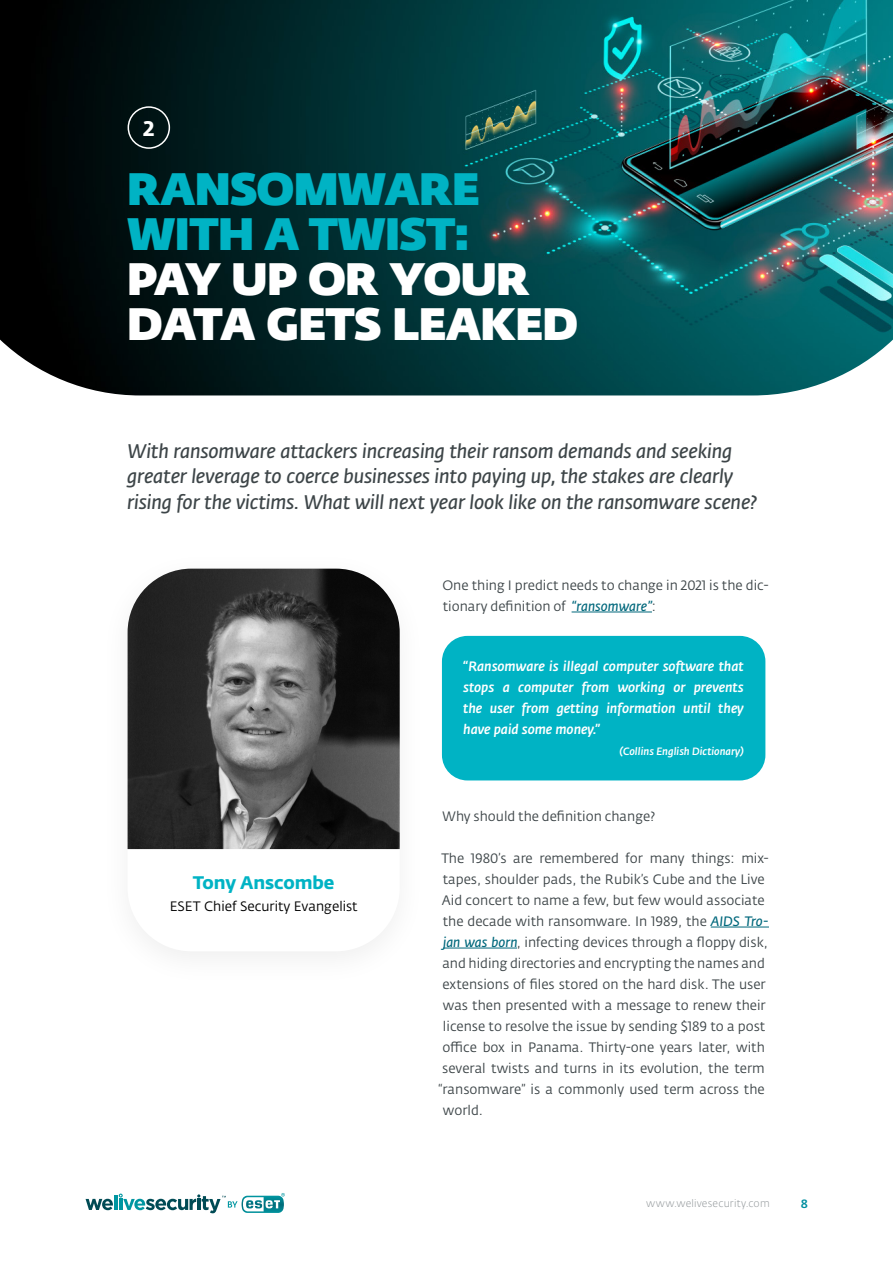
<style>
.page{position:relative;width:893px;height:1263px;background:#fff}
.page>*{position:absolute;margin:0;border:0;box-sizing:border-box;transform-origin:0 0}
.t1{font:800 45px/45px "Fedra Sans Dis Std";color:#fff}
.t2{font:800 45px/45px "Fedra Sans Dis Std";color:#00b3c4}
.t3{font:21px "Fedra Sans Alt Pro Bold LF";color:#fff}
.t4{font:19.5px/25.5px "Fedra Sans Alt Pro Demi Italic LF";letter-spacing:-.01em;color:#3d4548}
.t5{font:18px "Fedra Sans Alt Pro Bold LF";letter-spacing:-.005em;color:#00b3c4}
.t6{font:13.5px/21px "Fedra Sans Alt Pro";color:#3d4548}
.t7{font:italic 500 13.5px/21px "Fedra Sans Alt Pro";color:#fff;text-align:justify}
.t8{font:13.5px "Fedra Sans Alt Pro Book LF";color:#000}
.t9{font:500 12px "Fedra Sans Alt Pro";color:#008fa0}
.t10{font:italic 500 10.5px "Fedra Sans Alt Pro";color:#fff}
.t11{font:10.5px "Fedra Sans Alt Pro Light LF";letter-spacing:.02em;color:#94999c}
.s1{font-family:"Fedra Sans Alt Pro Demi Italic LF";color:#00687c}
</style>
<div class="page">
<img style="left:0;top:0;width:893px;height:395px">
<div style="left:128px;top:106px;width:42px;height:43px;border:2px solid #fff;border-radius:50%"></div>
<img style="left:128px;top:569px;width:272px;height:280px">
<svg style="left:86px;top:1199px;width:27px;height:11px"></svg>
<hr style="left:114px;top:1195px;width:3px;height:15px;background:#0096a1">
<svg style="left:119px;top:1193px;width:166px;height:20px"></svg>
<hr style="left:572px;top:612px;width:80px;height:1px;background:#00687c">
<hr style="left:711px;top:927px;width:58px;height:1px;background:#00687c">
<hr style="left:443px;top:948px;width:74px;height:1px;background:#00687c">
<div style="left:442px;top:636px;width:323px;height:144px;background:#00b3c4;border-radius:26px"></div>
<h2 class="t3" style="left:143px;top:112px;width:13px">2</h2>
<h1 class="t2" style="left:128px;top:164px;width:353px">RANSOMWARE<br>WITH A TWIST:</h1>
<h1 class="t1" style="left:128px;top:254px;width:452px">PAY UP OR YOUR<br>DATA GETS LEAKED</h1>
<h3 class="t4" style="left:127px;top:437px;width:631px">With ransomware attackers increasing their ransom demands and seeking greater leverage to coerce businesses into paying up, the stakes are clearly rising for the victims. What will next year look like on the ransomware scene?</h3>
<p class="t6" style="left:442px;top:574px;width:328px">One thing I predict needs to change in 2021 is the dic&shy;tionary definition of <span class="s1">“ransomware”</span>:</p>
<h3 class="t5" style="left:193px;top:868px;width:143px">Tony Anscombe</h3>
<p class="t8" style="left:170px;top:897px;width:189px">ESET Chief Security Evangelist</p>
<p class="t7" style="left:463px;top:656px;width:282px">“Ransomware is illegal computer software that stops a computer from working or prevents the user from getting information until they have paid some money.”</p>
<p class="t10" style="left:619px;top:745px;width:126px">(Collins English Dictionary)</p>
<p class="t6" style="left:443px;top:805px;width:214px">Why should the definition change?</p>
<p class="t6" style="left:441px;top:847px;width:329px">The 1980’s are remembered for many things: mix-</p>
<p class="t6" style="left:443px;top:868px;width:324px">tapes, shoulder pads, the Rubik’s Cube and the Live</p>
<p class="t6" style="left:442px;top:889px;width:324px">Aid concert to name a few, but few would associate</p>
<p class="t6" style="left:443px;top:910px;width:328px">the decade with ransomware. In 1989, the <span class="s1">AIDS Tro-</span></p>
<p class="t6" style="left:443px;top:931px;width:327px"><span class="s1">jan was born</span>, infecting devices through a floppy disk,</p>
<p class="t6" style="left:442px;top:952px;width:324px">and hiding directories and encrypting the names and</p>
<p class="t6" style="left:442px;top:973px;width:325px">extensions of files stored on the hard disk. The user</p>
<p class="t6" style="left:443px;top:994px;width:324px">was then presented with a message to renew their</p>
<p class="t6" style="left:443px;top:1015px;width:324px">license to resolve the issue by sending $189 to a post</p>
<p class="t6" style="left:442px;top:1036px;width:324px">office box in Panama. Thirty-one years later, with</p>
<p class="t6" style="left:442px;top:1057px;width:324px">several twists and turns in its evolution, the term</p>
<p class="t6" style="left:438px;top:1078px;width:328px">“ransomware” is a commonly used term across the</p>
<p class="t6" style="left:443px;top:1099px;width:42px">world.</p>
<p class="t11" style="left:646px;top:1197px;width:125px">www.welivesecurity.com</p>
<p class="t9" style="left:801px;top:1196px;width:9px">8</p>
</div>
